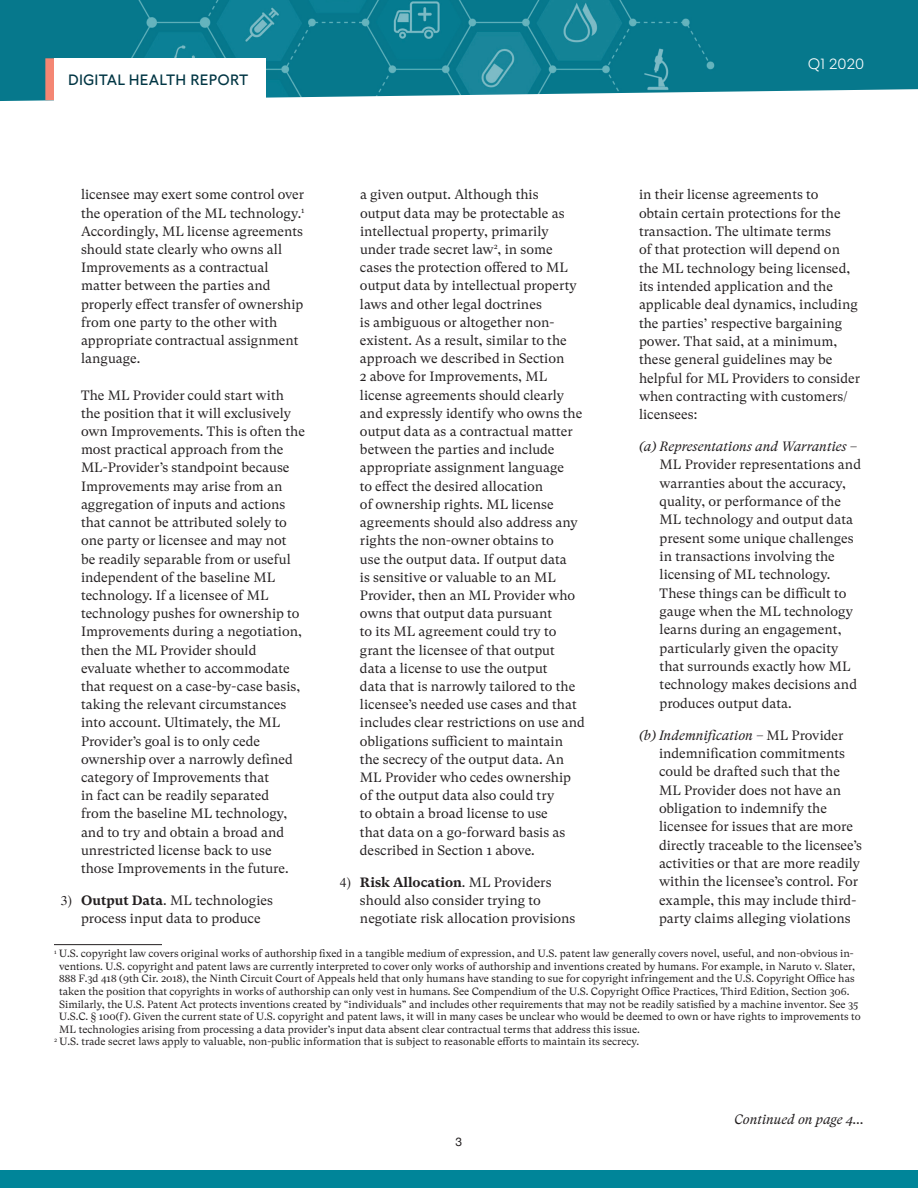
<style>
.page{position:relative;width:918px;height:1188px;background:#fff}
.page>*{position:absolute;margin:0;border:0;box-sizing:border-box;transform-origin:0 0}
.t1{font:15px "Buenos Aires";letter-spacing:.01em;color:#003543}
.t2{font:300 15px "Buenos Aires";letter-spacing:-.005em;color:#fff}
.t3{font:13.5px/18.1px "GT Super Text";color:#231f20}
.t4{font:italic 13.5px "GT Super Text";letter-spacing:-.01em;color:#231f20}
.t5{font:12px "Helvetica Neue";color:#231f20}
.t6{font:10.5px "GT Super Text";color:#231f20}
.s1{font-weight:700}
.s2{font-style:italic}
</style>
<div class="page">
<img style="left:0;top:0;width:918px;height:101px">
<div style="left:54px;top:58px;width:212px;height:50px;background:#fff"></div>
<div style="left:45px;top:58px;width:9px;height:42px;background:#f48673"></div>
<div style="left:0;top:1171px;width:918px;height:17px;background:#008599"></div>
<hr style="left:54px;top:944px;width:108px;height:1px;background:#231f20">
<p class="t1" style="left:68px;top:68px;width:182px">DIGITAL HEALTH REPORT</p>
<p class="t2" style="left:808px;top:52px;width:58px">Q1 2020</p>
<p class="t3" style="left:360px;top:186px;width:227px">a given output. Although this<br>output data may be protectable as intellectual property, primarily under trade secret law<sup>2</sup>, in some cases the protection offered to ML output data by intellectual property laws and other legal doctrines<br>is ambiguous or altogether non&shy;existent. As a result, similar to the approach we described in Section<br>2 above for Improvements, ML license agreements should clearly and expressly identify who owns the output data as a contractual matter between the parties and include appropriate assignment language<br>to effect the desired allocation<br>of ownership rights. ML license agreements should also address any rights the non-owner obtains to<br>use the output data. If output data<br>is sensitive or valuable to an ML Provider, then an ML Provider who owns that output data pursuant<br>to its ML agreement could try to grant the licensee of that output<br>data a license to use the output<br>data that is narrowly tailored to the licensee’s needed use cases and that includes clear restrictions on use and obligations sufficient to maintain the secrecy of the output data. An ML Provider who cedes ownership of the output data also could try<br>to obtain a broad license to use<br>that data on a go-forward basis as described in Section 1 above.</p>
<p class="t3" style="left:360px;top:873px;width:217px;text-indent:-20px">✔ <span class="s1">Risk Allocation</span>. ML Providers should also consider trying to negotiate risk allocation provisions</p>
<p class="t3" style="left:81px;top:186px;width:225px">licensee may exert some control over the operation of the ML technology.<sup>1<br></sup>Accordingly, ML license agreements should state clearly who owns all<br>Improvements as a contractual matter between the parties and properly effect transfer of ownership from one party to the other with appropriate contractual assignment language.</p>
<p class="t3" style="left:81px;top:386px;width:226px">The ML Provider could start with the position that it will exclusively own Improvements. This is often the most practical approach from the ML-Provider’s standpoint because Improvements may arise from an aggregation of inputs and actions that cannot be attributed solely to one party or licensee and may not<br>be readily separable from or useful independent of the baseline ML technology. If a licensee of ML technology pushes for ownership to Improvements during a negotiation, then the ML Provider should evaluate whether to accommodate that request on a case-by-case basis, taking the relevant circumstances into account. Ultimately, the ML Provider’s goal is to only cede ownership over a narrowly defined category of Improvements that<br>in fact can be readily separated<br>from the baseline ML technology, and to try and obtain a broad and unrestricted license back to use those Improvements in the future.</p>
<p class="t3" style="left:61px;top:891px;width:214px;text-align:center">✓ <span class="s1">Output Data</span>. ML technologies process input data to produce</p>
<p class="t6" style="left:54px;top:948px;width:801px"><sup>1</sup> U.S. copyright law covers original works of authorship fixed in a tangible medium of expression, and U.S. patent law generally covers novel, useful, and non-obvious in-</p>
<p class="t6" style="left:59px;top:960px;width:797px">ventions. U.S. copyright and patent laws are currently interpreted to cover only works of authorship and inventions created by humans. For example, in Naruto v. Slater,</p>
<p class="t6" style="left:59px;top:973px;width:797px">888 F.3d 418 (9th Cir. 2018), the Ninth Circuit Court of Appeals held that only humans have standing to sue for copyright infringement and the U.S. Copyright Office has</p>
<p class="t6" style="left:59px;top:985px;width:792px">taken the position that copyrights in works of authorship can only vest in humans. See Compendium of the U.S. Copyright Office Practices, Third Edition, Section 306.</p>
<p class="t6" style="left:59px;top:998px;width:801px">Similarly, the U.S. Patent Act protects inventions created by “individuals” and includes other requirements that may not be readily satisfied by a machine inventor. See 35</p>
<p class="t6" style="left:59px;top:1011px;width:803px">U.S.C. § 100(f). Given the current state of U.S. copyright and patent laws, it will in many cases be unclear who would be deemed to own or have rights to improvements to</p>
<p class="t6" style="left:59px;top:1023px;width:582px">ML technologies arising from processing a data provider’s input data absent clear contractual terms that address this issue.</p>
<p class="t6" style="left:54px;top:1036px;width:587px"><sup>2</sup> U.S. trade secret laws apply to valuable, non-public information that is subject to reasonable efforts to maintain its secrecy.</p>
<p class="t3" style="left:639px;top:186px;width:222px">in their license agreements to obtain certain protections for the transaction. The ultimate terms<br>of that protection will depend on the ML technology being licensed, its intended application and the applicable deal dynamics, including the parties’ respective bargaining power. That said, at a minimum, these general guidelines may be helpful for ML Providers to consider when contracting with customers/ licensees:</p>
<p class="t4" style="left:639px;top:439px;width:220px">(a) Representations and Warranties –</p>
<p class="t3" style="left:660px;top:456px;width:203px">ML Provider representations and warranties about the accuracy, quality, or performance of the<br>ML technology and output data present some unique challenges in transactions involving the licensing of ML technology.<br>These things can be difficult to gauge when the ML technology learns during an engagement, particularly given the opacity that surrounds exactly how ML technology makes decisions and produces output data.</p>
<p class="t3" style="left:659px;top:726px;width:205px;text-indent:-20px"><span class="s2">(b) Indemnification –</span> ML Provider indemnification commitments could be drafted such that the<br>ML Provider does not have an obligation to indemnify the licensee for issues that are more directly traceable to the licensee’s activities or that are more readily within the licensee’s control. For example, this may include third&shy;party claims alleging violations</p>
<p class="t5" style="left:456px;top:1133px;width:8px">3</p>
<p class="t4" style="left:734px;top:1111px;width:131px">Continued on page 4...</p>
</div>
